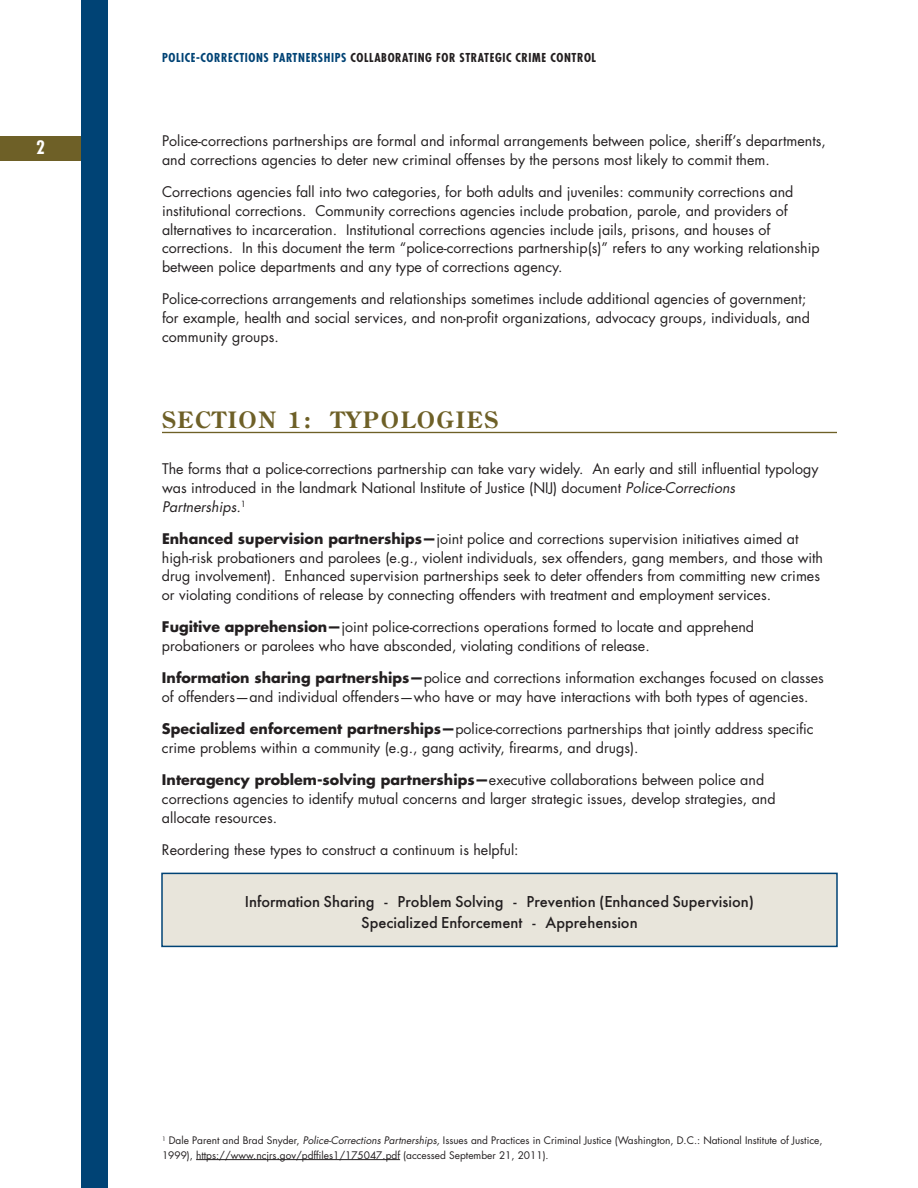
<style>
.page{position:relative;width:918px;height:1188px;background:#fff}
.page>*{position:absolute;margin:0;border:0;box-sizing:border-box;transform-origin:0 0}
.Intro_Section{font:700 22.5px "Century Old Style Std";letter-spacing:.075em;color:#6e6027}
.t1{font:700 condensed 18px "Futura";color:#fff}
.t2{font:16.5px "Futura Mdm";color:#231f20}
.Body{font:14.25px/18.8px "Futura";color:#231f20}
.t3{font:700 condensed 12px "Futura";letter-spacing:.05em;color:#231f20}
.Body-2{font:10.2px/14.2px "Futura";color:#231f20}
.s1{color:#004375}
.s2{font-style:italic}
.s3{font-weight:700}
</style>
<div class="page">
<div style="left:0;top:136px;width:81px;height:25px;background:#6e6027"></div>
<div style="left:81px;top:0;width:27px;height:1188px;background:#004375"></div>
<hr style="left:162px;top:432px;width:675px;height:1px;background:#6e6027">
<hr style="left:196px;top:1159px;width:204px;height:1px;background:#231f20">
<div style="left:161px;top:873px;width:677px;height:74px;background:#e8e5db;border:2px solid #004375"></div>
<p class="t3" style="left:162px;top:50px;width:436px"><span class="s1">POLICE-CORRECTIONS PARTNERSHIPS</span> COLLABORATING FOR STRATEGIC CRIME CONTROL</p>
<p class="t1" style="left:36px;top:136px;width:10px">2</p>
<p class="Body" style="left:162px;top:132px;width:665px">Police-corrections partnerships are formal and informal arrangements between police, sheriff’s departments, and corrections agencies to deter new criminal offenses by the persons most likely to commit them.</p>
<p class="Body" style="left:162px;top:183px;width:659px">Corrections agencies fall into two categories, for both adults and juveniles: community corrections and institutional corrections. Community corrections agencies include probation, parole, and providers of alternatives to incarceration. Institutional corrections agencies include jails, prisons, and houses of corrections. In this document the term “police-corrections partnership(s)” refers to any working relationship between police departments and any type of corrections agency.</p>
<p class="Body" style="left:162px;top:290px;width:650px">Police-corrections arrangements and relationships sometimes include additional agencies of government; for example, health and social services, and non-profit organizations, advocacy groups, individuals, and community groups.</p>
<p class="Intro_Section" style="left:162px;top:405px;width:338px">SECTION 1: TYPOLOGIES</p>
<p class="Body" style="left:162px;top:460px;width:658px">The forms that a police-corrections partnership can take vary widely. An early and still influential typology was introduced in the landmark National Institute of Justice (NIJ) document <span class="s2">Police-Corrections<br>Partnerships.</span><sup>1</sup></p>
<p class="Body" style="left:162px;top:529px;width:663px"><span class="s3">Enhanced supervision partnerships—</span>joint police and corrections supervision initiatives aimed at high-risk probationers and parolees (e.g., violent individuals, sex offenders, gang members, and those with drug involvement). Enhanced supervision partnerships seek to deter offenders from committing new crimes or violating conditions of release by connecting offenders with treatment and employment services.</p>
<p class="Body" style="left:162px;top:618px;width:594px"><span class="s3">Fugitive apprehension—</span>joint police-corrections operations formed to locate and apprehend probationers or parolees who have absconded, violating conditions of release.</p>
<p class="Body" style="left:162px;top:669px;width:664px"><span class="s3">Information sharing partnerships—</span>police and corrections information exchanges focused on classes of offenders—and individual offenders—who have or may have interactions with both types of agencies.</p>
<p class="Body" style="left:162px;top:720px;width:653px"><span class="s3">Specialized enforcement partnerships—</span>police-corrections partnerships that jointly address specific crime problems within a community (e.g., gang activity, firearms, and drugs).</p>
<p class="Body" style="left:162px;top:771px;width:615px"><span class="s3">Interagency problem-solving partnerships—</span>executive collaborations between police and corrections agencies to identify mutual concerns and larger strategic issues, develop strategies, and allocate resources.</p>
<p class="Body" style="left:162px;top:841px;width:358px">Reordering these types to construct a continuum is helpful:</p>
<p class="t2" style="left:245px;top:890px;width:511px">Information Sharing - Problem Solving - Prevention (Enhanced Supervision)</p>
<p class="t2" style="left:361px;top:911px;width:278px">Specialized Enforcement - Apprehension</p>
<p class="Body-2" style="left:162px;top:1134px;width:662px"><sup>1</sup> Dale Parent and Brad Snyder, <span class="s2">Police-Corrections Partnerships,</span> Issues and Practices in Criminal Justice (Washington, D.C.: National Institute of Justice,<br>1999), https://www.ncjrs.gov/pdffiles1/175047.pdf (accessed September 21, 2011).</p>
</div>
